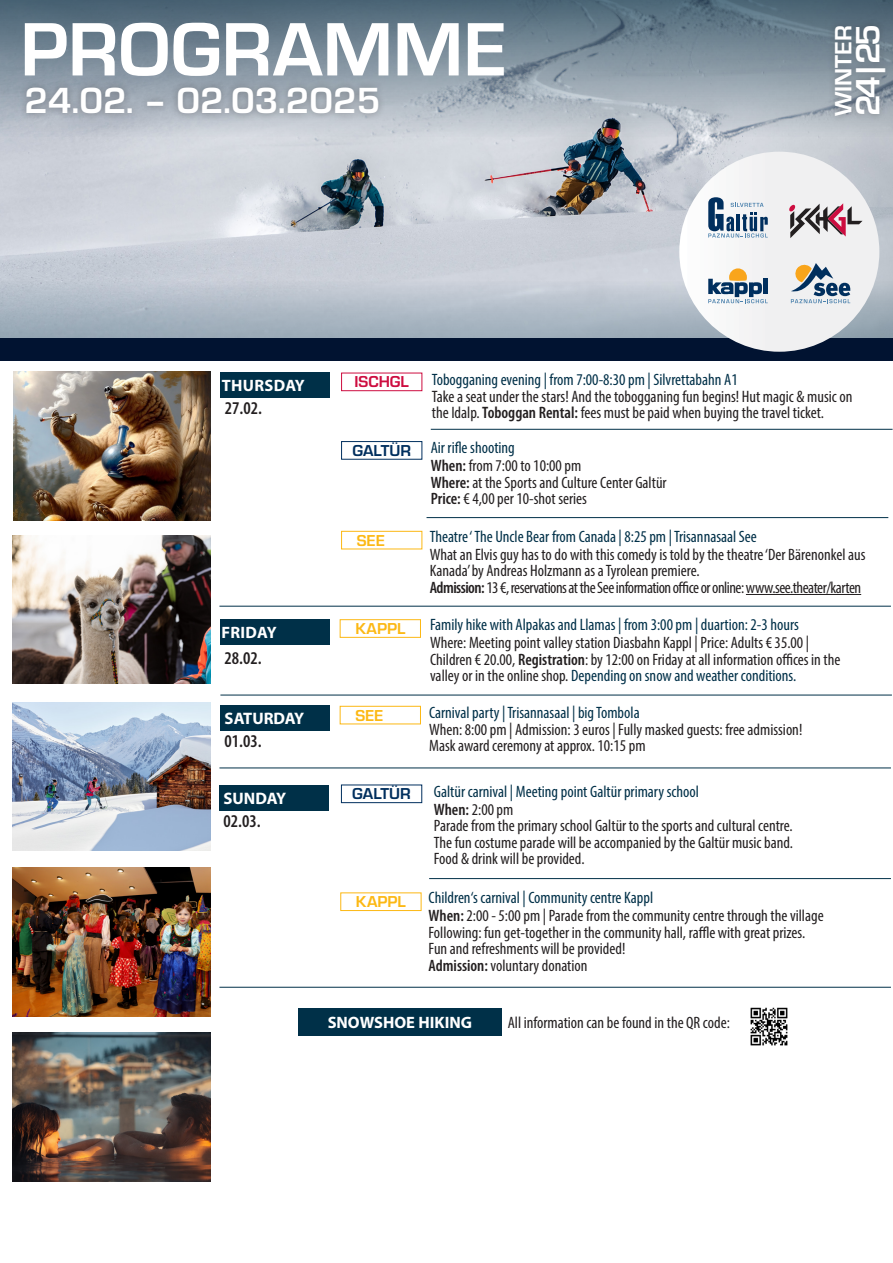
<style>
.page{position:relative;width:893px;height:1263px;background:#fff}
.page>*{position:absolute;margin:0;border:0;box-sizing:border-box;transform-origin:0 0}
.t1{font:700 78.45px "Eurostile";color:#fff}
.t2{font:700 37.8px "Eurostile";color:#fff}
.t3{font:700 34.95px "Eurostile";color:#fff}
.t4{font:700 24.45px "Eurostile";letter-spacing:.005em;color:#fff}
.t5{font:600 condensed 18px "Myriad Pro";color:#231f20}
.t6{font:700 16.65px "Myriad Pro";color:#fff}
.t7{font:condensed 16.5px/16.5px "Myriad Pro";color:#231f20}
.t8{font:condensed 16.5px "Myriad Pro";color:#003048}
.t9{font:700 16.5px "Myriad Pro";color:#fff}
.t10{font:700 16.5px "Eurostile";color:#fcb814}
.t11{font:700 16.5px "Eurostile";color:#002f5e}
.t12{font:700 16.5px "Myriad Pro";letter-spacing:.02em;color:#fff}
.t13{font:700 16.5px "Eurostile";color:#cd0d40}
.s1{font-weight:600}
.s2{color:#003048}
.s3{color:#231f20}
</style>
<div class="page">
<div style="left:298px;top:1008px;width:203px;height:28px;background:#003048"></div>
<img style="left:750px;top:1007px;width:38px;height:39px">
<div style="left:340px;top:619px;width:81px;height:19px;border:1px solid #fcb814"></div>
<div style="left:220px;top:619px;width:110px;height:26px;background:#003048"></div>
<hr style="left:746px;top:594px;width:115px;height:1px;background:#231f20">
<div style="left:341px;top:531px;width:81px;height:18px;border:1px solid #fcb814"></div>
<hr style="left:220px;top:695px;width:672px;height:1px;background:#003048">
<div style="left:341px;top:373px;width:81px;height:18px;border:1px solid #cd0d40"></div>
<hr style="left:431px;top:429px;width:462px;height:1px;background:#003048">
<hr style="left:426px;top:517px;width:462px;height:1px;background:#003048">
<div style="left:221px;top:372px;width:109px;height:25px;background:#003048"></div>
<div style="left:341px;top:441px;width:81px;height:19px;border:1px solid #002f5e"></div>
<img style="left:13px;top:372px;width:198px;height:148px">
<img style="left:0;top:149px;width:892px;height:130px">
<svg style="left:0;top:279px;width:893px;height:59px;background:#afbac6"></svg>
<svg style="left:0;top:0;width:893px;height:149px;background:#8a99a5"></svg>
<div style="left:828px;top:18px;width:64px;height:105px;background:#231f20;opacity:.26"></div>
<div style="left:0;top:338px;width:893px;height:23px;background:#011331"></div>
<div style="left:679px;top:152px;width:200px;height:200px;background:#f0f0f1;border-radius:100px"></div>
<svg style="left:708px;top:268px;width:60px;height:35px"></svg>
<svg style="left:789px;top:203px;width:73px;height:35px"></svg>
<svg style="left:708px;top:197px;width:60px;height:41px"></svg>
<hr style="left:737px;top:214px;width:3px;height:17px;background:#002f5e">
<svg style="left:791px;top:263px;width:59px;height:40px"></svg>
<div style="left:19px;top:80px;width:367px;height:41px;background:#231f20;opacity:.36"></div>
<div style="left:341px;top:785px;width:81px;height:18px;border:1px solid #002f5e"></div>
<div style="left:219px;top:785px;width:110px;height:26px;background:#003048"></div>
<hr style="left:219px;top:606px;width:672px;height:1px;background:#003048">
<div style="left:340px;top:706px;width:81px;height:18px;border:1px solid #fcb814"></div>
<hr style="left:219px;top:767px;width:672px;height:1px;background:#003048">
<div style="left:220px;top:705px;width:110px;height:26px;background:#003048"></div>
<div style="left:340px;top:892px;width:81px;height:19px;border:1px solid #fcb814"></div>
<hr style="left:429px;top:878px;width:462px;height:1px;background:#003048">
<img style="left:13px;top:702px;width:198px;height:149px">
<img style="left:13px;top:1033px;width:198px;height:148px">
<img style="left:13px;top:535px;width:198px;height:149px">
<img style="left:13px;top:868px;width:198px;height:148px">
<hr style="left:219px;top:987px;width:672px;height:1px;background:#003048">
<p class="t1" style="left:20px;top:6px;width:488px">PROGRAMME</p>
<p class="t2" style="left:24px;top:80px;width:358px">24.02. – 02.03.2025</p>
<p class="t4" style="left:830px;top:116px;width:93px;rotate:-90deg">WINTER</p>
<p class="t3" style="left:848px;top:116px;width:94px;rotate:-90deg">24|25</p>
<p class="t12" style="left:222px;top:374px;width:85px">THURSDAY</p>
<p class="t5" style="left:225px;top:398px;width:39px">27.02.</p>
<p class="t9" style="left:221px;top:622px;width:57px">FRIDAY</p>
<p class="t5" style="left:224px;top:648px;width:39px">28.02.</p>
<p class="t13" style="left:355px;top:373px;width:56px">ISCHGL</p>
<p class="t8" style="left:432px;top:370px;width:307px">Tobogganing evening | from 7:00-8:30 pm | Silvrettabahn A1</p>
<p class="t7" style="left:432px;top:388px;width:422px">Take a seat under the stars! And the tobogganing fun begins! Hut magic &amp; music on the Idalp. <span class="s1">Toboggan Rental:</span> fees must be paid when buying the travel ticket.</p>
<p class="t11" style="left:352px;top:441px;width:60px">GALTÜR</p>
<p class="t8" style="left:431px;top:438px;width:86px">Air rifle shooting</p>
<p class="t7" style="left:431px;top:457px;width:152px"><span class="s1">When:</span> from 7:00 to 10:00 pm</p>
<p class="t7" style="left:431px;top:474px;width:237px"><span class="s1">Where:</span> at the Sports and Culture Center Galtür</p>
<p class="t7" style="left:431px;top:490px;width:158px"><span class="s1">Price:</span> € 4,00 per 10-shot series</p>
<p class="t10" style="left:357px;top:531px;width:30px">SEE</p>
<p class="t8" style="left:430px;top:526px;width:329px">Theatre ‘ The Uncle Bear from Canada | 8:25 pm | Trisannasaal See</p>
<p class="t7" style="left:430px;top:546px;width:437px">What an Elvis guy has to do with this comedy is told by the theatre ‘Der Bärenonkel aus<br>Kanada’ by Andreas Holzmann as a Tyrolean premiere.<br><span class="s1">Admission:</span> 13 €, reservations at the See information office or online: www.see.theater/karten</p>
<p class="t10" style="left:355px;top:619px;width:51px">KAPPL</p>
<p class="t7" style="left:430px;top:615px;width:381px;line-height:18px"><span class="s2">Family hike with Alpakas and Llamas | from 3:00 pm | duartion: 2-3 hours<br></span>Where: Meeting point valley station Diasbahn Kappl | Price: Adults € 35.00 |</p>
<p class="t7" style="left:430px;top:651px;width:412px">Children € 20.00, <span class="s1">Registration</span>: by 12:00 on Friday at all information offices in the</p>
<p class="t8" style="left:430px;top:666px;width:368px"><span class="s3">valley or in the online shop.</span> Depending on snow and weather conditions.</p>
<p class="t6" style="left:225px;top:708px;width:81px">SATURDAY</p>
<p class="t10" style="left:355px;top:706px;width:30px">SEE</p>
<p class="t5" style="left:225px;top:731px;width:39px">01.03.</p>
<p class="t6" style="left:224px;top:787px;width:64px">SUNDAY</p>
<p class="t11" style="left:352px;top:785px;width:60px">GALTÜR</p>
<p class="t5" style="left:223px;top:811px;width:39px">02.03.</p>
<p class="t8" style="left:429px;top:703px;width:212px">Carnival party | Trisannasaal | big Tombola</p>
<p class="t7" style="left:429px;top:721px;width:375px">When: 8:00 pm | Admission: 3 euros | Fully masked guests: free admission!<br>Mask award ceremony at approx. 10:15 pm</p>
<p class="t8" style="left:434px;top:781px;width:267px">Galtür carnival | Meeting point Galtür primary school</p>
<p class="t7" style="left:434px;top:801px;width:360px"><span class="s1">When:</span> 2:00 pm<br>Parade from the primary school Galtür to the sports and cultural centre.</p>
<p class="t7" style="left:434px;top:834px;width:361px">The fun costume parade will be accompanied by the Galtür music band.<br>Food &amp; drink will be provided.</p>
<p class="t10" style="left:356px;top:892px;width:51px">KAPPL</p>
<p class="t8" style="left:429px;top:888px;width:226px">Children‘s carnival | Community centre Kappl</p>
<p class="t7" style="left:429px;top:907px;width:397px"><span class="s1">When:</span> 2:00 - 5:00 pm | Parade from the community centre through the village<br>Following: fun get-together in the community hall, raffle with great prizes.</p>
<p class="t7" style="left:429px;top:940px;width:198px">Fun and refreshments will be provided!<br><span class="s1">Admission:</span> voluntary donation</p>
<p class="t9" style="left:328px;top:1012px;width:146px">SNOWSHOE HIKING</p>
<p class="t7" style="left:508px;top:1014px;width:224px">All information can be found in the QR code:</p>
</div>
